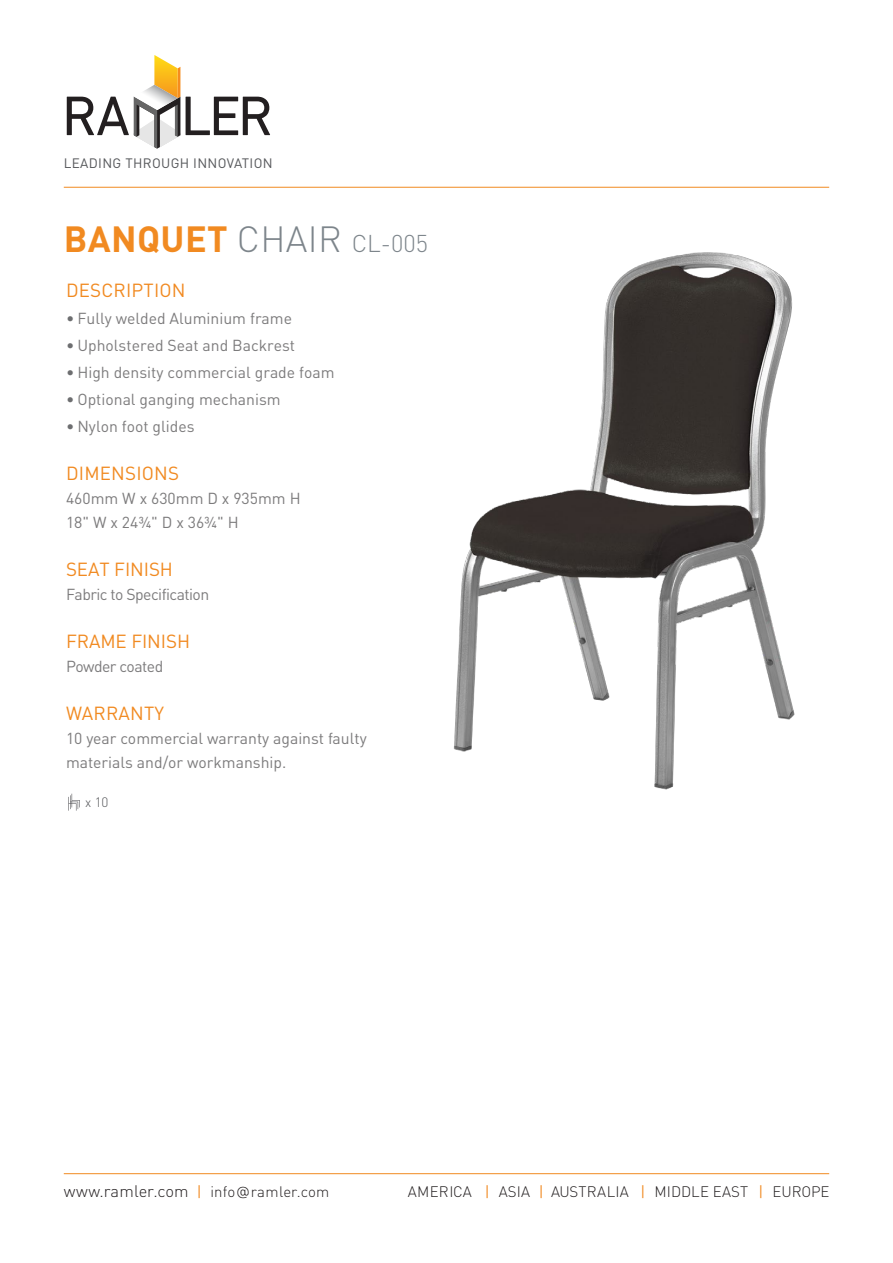
<style>
.page{position:relative;width:893px;height:1263px;background:#fff}
.page>*{position:absolute;margin:0;border:0;box-sizing:border-box;transform-origin:0 0}
.t1{font:36px "Ramler 4 Bold";letter-spacing:.01em;color:#f18a21}
.t2{font:18.75px "Ramler 2 Regular";letter-spacing:.01em;color:#f18a21}
.t3{font:15.75px/24px "Ramler 2 Regular";color:#7c7b7c}
.t4{font:15.75px "Ramler 2 Regular";letter-spacing:-.035em;color:#7c7b7c}
.t5{font:15px "Ramler 1 Light";letter-spacing:.01em;color:#231f20}
.t6{font:13.5px "Ramler 2 Regular";letter-spacing:.025em;color:#55575a}
.t7{font:13.5px "Ramler 1 Light";color:#55575a}
.s1{font-family:"Ramler 1 Light";color:#7d858b}
.s2{font-family:"Ramler 1 Light";font-size:24px;color:#7d858b}
.s3{color:#6d6e70}
.s4{font-size:16.5px}
.s5{font-family:"Ramler 2 Regular";color:#f18a21}
</style>
<div class="page">
<img style="left:454px;top:252px;width:341px;height:538px">
<hr style="left:64px;top:187px;width:765px;height:1px;background:#f18a21">
<hr style="left:64px;top:1173px;width:765px;height:1px;background:#f18a21">
<svg style="left:67px;top:55px;width:203px;height:94px"></svg>
<svg style="left:68px;top:794px;width:12px;height:17px"></svg>
<p class="t6" style="left:64px;top:155px;width:210px">LEADING THROUGH INNOVATION</p>
<h1 class="t1" style="left:64px;top:215px;width:366px">BANQUET <span class="s1">CHAIR</span> <span class="s2">CL-005</span></h1>
<p class="t2" style="left:66px;top:278px;width:121px">DESCRIPTION</p>
<p class="t3" style="left:66px;top:306px;width:228px"><span class="s3">•</span> Fully welded Aluminium frame</p>
<p class="t3" style="left:66px;top:333px;width:231px"><span class="s3">•</span> Upholstered Seat and Backrest</p>
<p class="t3" style="left:66px;top:360px;width:270px"><span class="s3">•</span> High density commercial grade foam</p>
<p class="t3" style="left:66px;top:387px;width:216px"><span class="s3">•</span> Optional ganging mechanism</p>
<p class="t3" style="left:66px;top:414px;width:130px"><span class="s3">•</span> Nylon foot glides</p>
<p class="t2" style="left:66px;top:461px;width:115px">DIMENSIONS</p>
<p class="t3" style="left:66px;top:486px;width:236px">460mm W x 630mm D x 935mm H<br>18" W x 24¾" D x 36¾" H</p>
<p class="t2" style="left:66px;top:557px;width:108px">SEAT FINISH</p>
<p class="t4" style="left:66px;top:584px;width:145px">Fabric to Specification</p>
<p class="t2" style="left:66px;top:629px;width:126px">FRAME FINISH</p>
<p class="t4" style="left:66px;top:656px;width:99px">Powder coated</p>
<p class="t2" style="left:66px;top:701px;width:100px">WARRANTY</p>
<p class="t3" style="left:66px;top:726px;width:302px">10 year commercial warranty against faulty materials and/or workmanship.</p>
<p class="t7" style="left:85px;top:793px;width:25px">x 10</p>
<p class="t5" style="left:64px;top:1182px;width:267px"><span class="s4">www.ramler.com</span> <span class="s5">|</span> info@ramler.com</p>
<p class="t5" style="left:408px;top:1182px;width:423px">AMERICA <span class="s5">|</span> ASIA <span class="s5">|</span> AUSTRALIA <span class="s5">|</span> MIDDLE EAST <span class="s5">|</span> EUROPE</p>
</div>
